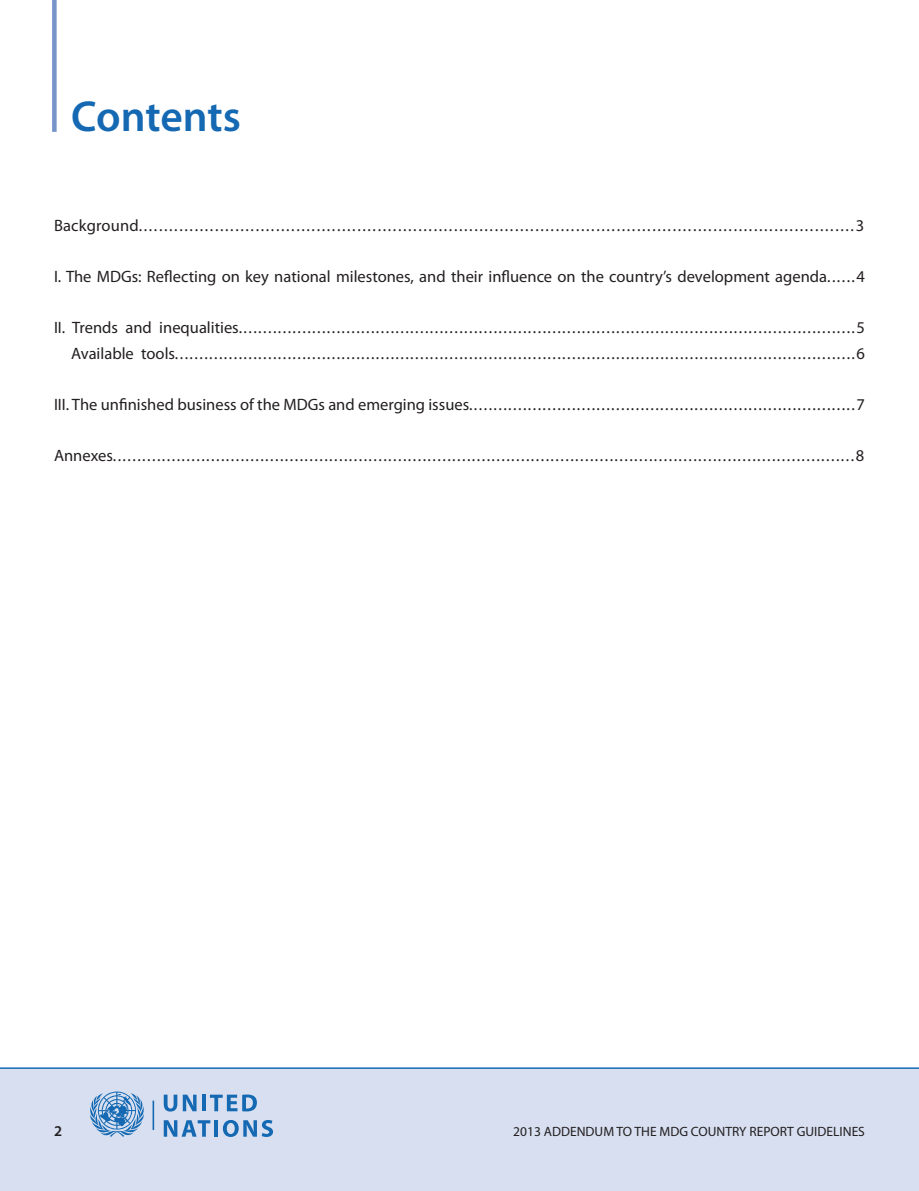
<style>
.page{position:relative;width:919px;height:1191px;background:#fff}
.page>*{position:absolute;margin:0;border:0;box-sizing:border-box;transform-origin:0 0}
.t1{font:600 43.5px "Myriad Pro";letter-spacing:-.005em;color:#1469b2}
.t2{font:16.5px "Myriad Pro";color:#231f20}
.t3{font:600 15px "Myriad Pro";color:#231f20}
.t4{font:13.5px "Myriad Pro";color:#231f20}
</style>
<div class="page">
<div style="left:0;top:1069px;width:918px;height:122px;background:#d7dff0"></div>
<hr style="left:0;top:1067px;width:918px;height:2px;background:#1469b2">
<svg style="left:90px;top:1091px;width:54px;height:46px"></svg>
<hr style="left:152px;top:1100px;width:2px;height:30px;background:#1469b2">
<svg style="left:164px;top:1094px;width:13px;height:17px"></svg>
<svg style="left:183px;top:1094px;width:13px;height:17px"></svg>
<hr style="left:202px;top:1094px;width:4px;height:17px;background:#1469b2">
<svg style="left:210px;top:1094px;width:47px;height:17px"></svg>
<svg style="left:164px;top:1120px;width:46px;height:16px"></svg>
<hr style="left:214px;top:1120px;width:4px;height:16px;background:#1469b2">
<svg style="left:223px;top:1120px;width:50px;height:17px"></svg>
<div style="left:52px;top:0;width:5px;height:132px;background:#7693ca"></div>
<p class="t1" style="left:71px;top:89px;width:171px">Contents</p>
<p class="t2" style="left:54px;top:216px;width:811px">Background.............................................................................................................................................3</p>
<p class="t2" style="left:54px;top:267px;width:812px">I. The MDGs: Reflecting on key national milestones, and their influence on the country’s development agenda......4</p>
<p class="t2" style="left:54px;top:318px;width:812px">II. Trends and inequalities..............................................................................................................................5</p>
<p class="t2" style="left:71px;top:343px;width:795px">Available tools...........................................................................................................................................6</p>
<p class="t2" style="left:54px;top:394px;width:812px">III. The unfinished business of the MDGs and emerging issues...............................................................................7</p>
<p class="t2" style="left:54px;top:445px;width:811px">Annexes.......................................................................................................................................................8</p>
<p class="t3" style="left:54px;top:1121px;width:10px">2</p>
<p class="t4" style="left:513px;top:1123px;width:353px">2013 ADDENDUM TO THE MDG COUNTRY REPORT GUIDELINES</p>
</div>
